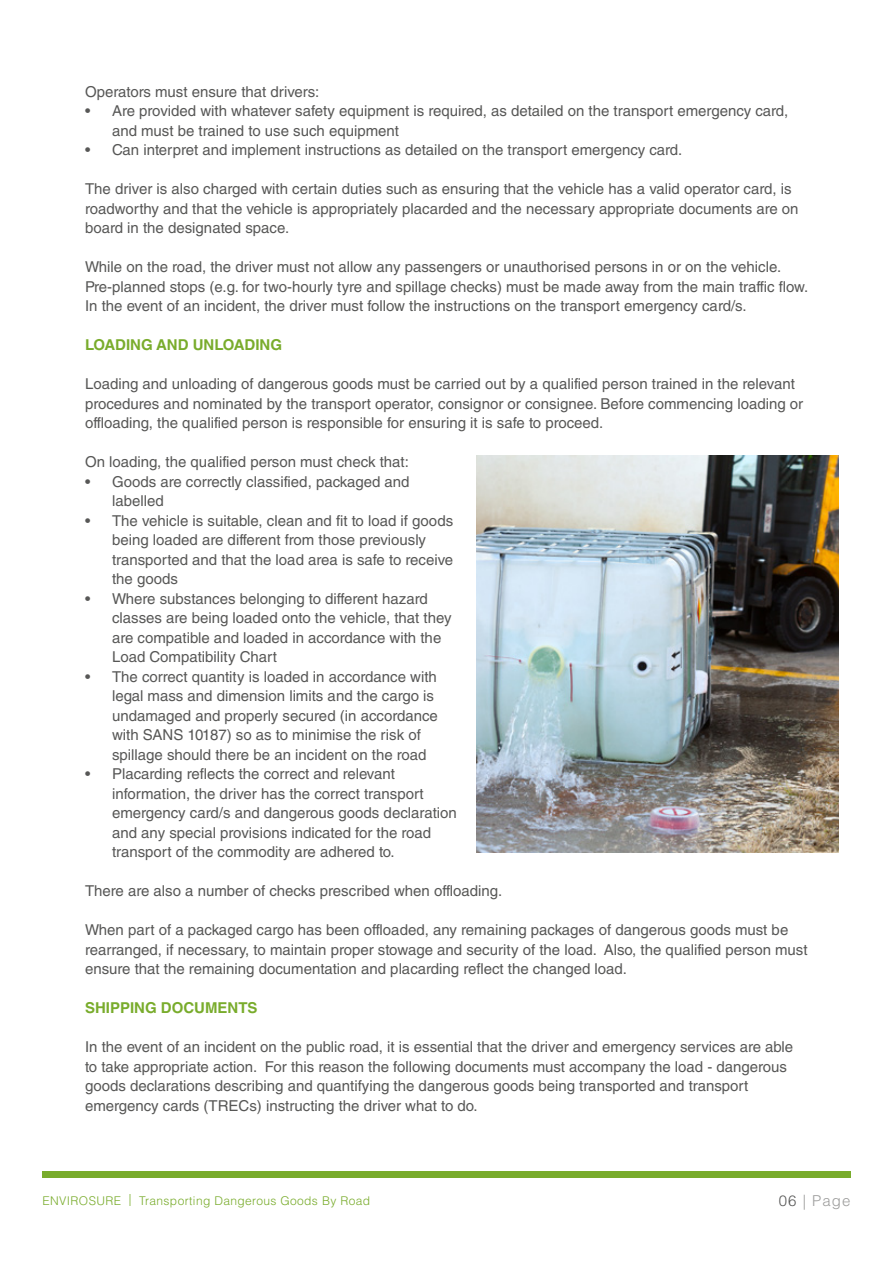
<style>
.page{position:relative;width:893px;height:1263px;background:#fff}
.page>*{position:absolute;margin:0;border:0;box-sizing:border-box;transform-origin:0 0}
.t1{font:15px/19.5px "Helvetica LT Std";color:#575756}
.t2{font:700 15px "Helvetica LT Std";color:#79ac2c}
.t3{font:300 15px "Helvetica LT Std";letter-spacing:.07em;color:#9d9d9c}
.t4{font:300 12px "Helvetica LT Std";letter-spacing:.03em;color:#79ac2c}
.s1{color:#575756}
</style>
<div class="page">
<div style="left:42px;top:1172px;width:808px;height:6px;background:#79ac2c"></div>
<img style="left:476px;top:455px;width:363px;height:398px">
<p class="t1" style="left:85px;top:82px;width:236px">Operators must ensure that drivers:</p>
<p class="t1" style="left:112px;top:101px;width:678px;text-indent:-27px">• Are provided with whatever safety equipment is required, as detailed on the transport emergency card, and must be trained to use such equipment</p>
<p class="t1" style="left:85px;top:140px;width:599px">• Can interpret and implement instructions as detailed on the transport emergency card.</p>
<p class="t1" style="left:85px;top:179px;width:715px">The driver is also charged with certain duties such as ensuring that the vehicle has a valid operator card, is roadworthy and that the vehicle is appropriately placarded and the necessary appropriate documents are on board in the designated space.</p>
<p class="t1" style="left:85px;top:257px;width:725px">While on the road, the driver must not allow any passengers or unauthorised persons in or on the vehicle.<br>Pre-planned stops (e.g. for two-hourly tyre and spillage checks) must be made away from the main traffic flow.<br>In the event of an incident, the driver must follow the instructions on the transport emergency card/s.</p>
<p class="t2" style="left:85px;top:336px;width:199px">LOADING AND UNLOADING</p>
<p class="t1" style="left:85px;top:374px;width:720px">Loading and unloading of dangerous goods must be carried out by a qualified person trained in the relevant procedures and nominated by the transport operator, consignor or consignee. Before commencing loading or offloading, the qualified person is responsible for ensuring it is safe to proceed.</p>
<p class="t1" style="left:85px;top:452px;width:325px">On loading, the qualified person must check that:</p>
<p class="t1" style="left:112px;top:472px;width:299px;text-indent:-27px">• Goods are correctly classified, packaged and labelled</p>
<p class="t1" style="left:112px;top:511px;width:343px;text-indent:-27px">• The vehicle is suitable, clean and fit to load if goods being loaded are different from those previously transported and that the load area is safe to receive the goods</p>
<p class="t1" style="left:112px;top:589px;width:341px;text-indent:-27px">• Where substances belonging to different hazard classes are being loaded onto the vehicle, that they are compatible and loaded in accordance with the Load Compatibility Chart</p>
<p class="t1" style="left:112px;top:667px;width:327px;text-indent:-27px">• The correct quantity is loaded in accordance with legal mass and dimension limits and the cargo is undamaged and properly secured (in accordance with SANS 10187) so as to minimise the risk of spillage should there be an incident on the road</p>
<p class="t1" style="left:112px;top:764px;width:346px;text-indent:-27px">• Placarding reflects the correct and relevant information, the driver has the correct transport emergency card/s and dangerous goods declaration and any special provisions indicated for the road transport of the commodity are adhered to.</p>
<p class="t1" style="left:85px;top:881px;width:419px">There are also a number of checks prescribed when offloading.</p>
<p class="t1" style="left:85px;top:920px;width:724px">When part of a packaged cargo has been offloaded, any remaining packages of dangerous goods must be rearranged, if necessary, to maintain proper stowage and security of the load. Also, the qualified person must ensure that the remaining documentation and placarding reflect the changed load.</p>
<p class="t2" style="left:85px;top:999px;width:174px">SHIPPING DOCUMENTS</p>
<p class="t1" style="left:85px;top:1037px;width:710px">In the event of an incident on the public road, it is essential that the driver and emergency services are able to take appropriate action. For this reason the following documents must accompany the load - dangerous goods declarations describing and quantifying the dangerous goods being transported and transport emergency cards (TRECs) instructing the driver what to do.</p>
<p class="t4" style="left:43px;top:1193px;width:329px">ENVIROSURE | Transporting Dangerous Goods By Road</p>
<p class="t3" style="left:779px;top:1191px;width:73px"><span class="s1">06</span> | Page</p>
</div>
